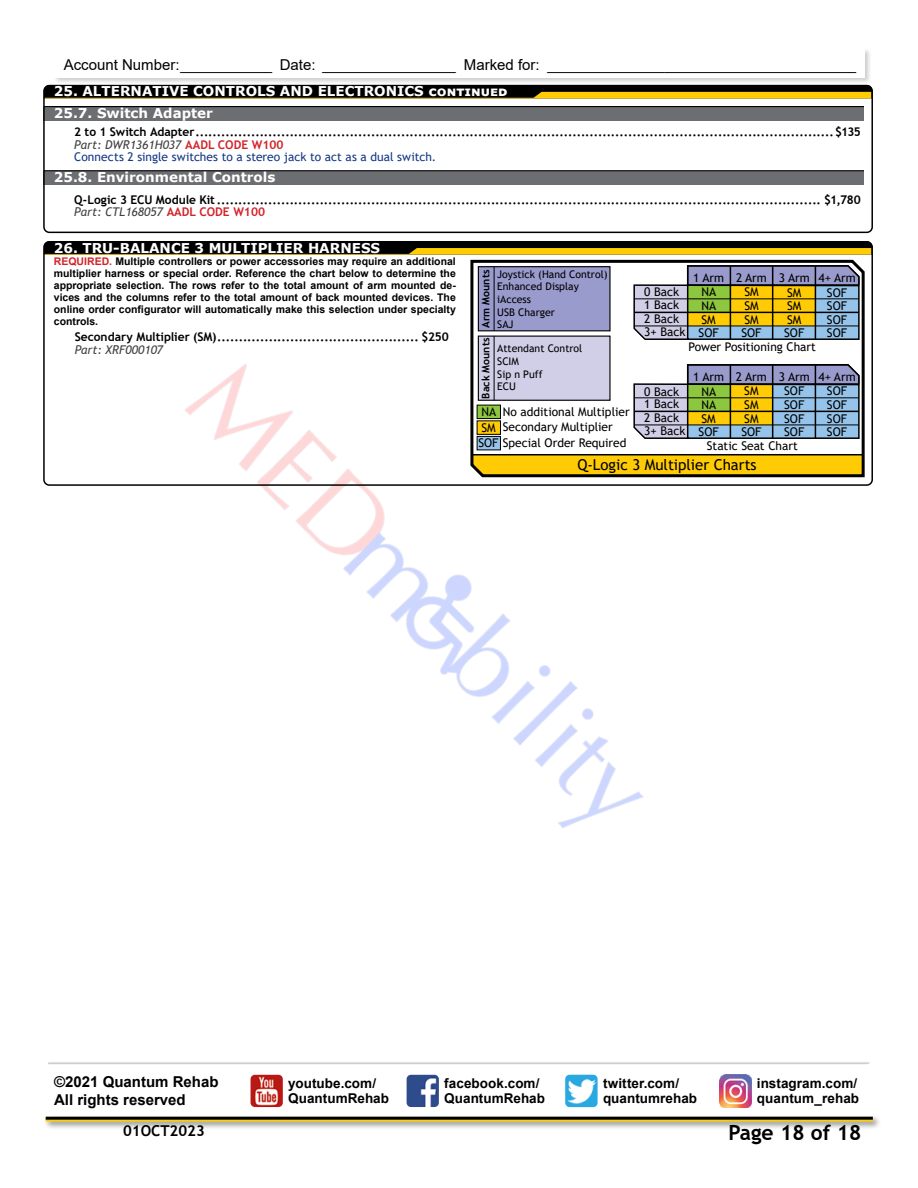
<style>
.page{position:relative;width:918px;height:1188px;background:#fff}
.page>*{position:absolute;margin:0;border:0;box-sizing:border-box;transform-origin:0 0}
.t1{font:700 21px "Trebuchet MS";color:#000}
.t2{font:15px "Arial";color:#000}
.t3{font:700 15px/18px "Arial";color:#000}
.t4{font:15px "Trebuchet MS";color:#000}
.t5{font:700 15px "Trebuchet MS";color:#000}
.t6{font:700 13.5px "Verdana";color:#fff}
.t7{font:700 13.5px/15.3px "Arial";letter-spacing:.005em;color:#000}
.t8{font:700 12px/12.8px "Trebuchet MS";letter-spacing:-.005em;color:#000}
.t9{font:12px/13.5px "Trebuchet MS";color:#000}
.t10{font:italic 12px "Trebuchet MS";color:#414042}
.t11{font:700 10.5px/12px "Arial";color:#000;text-align:justify}
.t12{font:10.5px/12.6px "Trebuchet MS";color:#000}
.t13{font:700 10.5px "Trebuchet MS";color:#000}
.s1{font-weight:400;font-style:italic;color:#414042}
.s2{color:#d2232a}
.s3{font-weight:400;color:#123985}
</style>
<div class="page">
<img style="left:185px;top:364px;width:459px;height:464px">
<div style="left:43px;top:1114px;width:838px;height:16px;background:#000;opacity:.48"></div>
<hr style="left:46px;top:1119px;width:827px;height:3px;background:#ffcb05">
<hr style="left:46px;top:1117px;width:827px;height:3px;background:#000">
<svg style="left:46px;top:244px;width:824px;height:11px;background:#5e4c05"></svg>
<div style="left:43px;top:241px;width:830px;height:245px;border:2px solid #000;border-radius:5px"></div>
<svg style="left:469px;top:259px;width:396px;height:220px"></svg>
<hr style="left:472px;top:454px;width:391px;height:1px;background:#000">
<svg style="left:633px;top:264px;width:227px;height:77px;background:#a8aa8d"></svg>
<svg style="left:633px;top:363px;width:227px;height:77px;background:#9fa9a1"></svg>
<div style="left:477px;top:405px;width:23px;height:14px;background:#8dc63f"></div>
<div style="left:477px;top:405px;width:24px;height:14px;border:1px solid #000"></div>
<div style="left:477px;top:421px;width:23px;height:13px;background:#ffcb05"></div>
<div style="left:477px;top:420px;width:24px;height:15px;border:1px solid #000"></div>
<div style="left:477px;top:436px;width:23px;height:14px;background:#95c3e9"></div>
<div style="left:477px;top:436px;width:24px;height:14px;border:1px solid #000"></div>
<div style="left:478px;top:267px;width:132px;height:64px;background:#9a9bcd"></div>
<div style="left:478px;top:266px;width:133px;height:65px;border:1px solid #000"></div>
<hr style="left:494px;top:267px;width:1px;height:64px;background:#000">
<div style="left:478px;top:336px;width:132px;height:64px;background:#d1cee7"></div>
<div style="left:478px;top:336px;width:133px;height:65px;border:1px solid #000"></div>
<hr style="left:494px;top:336px;width:1px;height:64px;background:#000">
<div style="left:54px;top:48px;width:818px;height:37px;background:#000;opacity:.23"></div>
<div style="left:54px;top:48px;width:810px;height:29px;background:#fff"></div>
<div style="left:44px;top:107px;width:820px;height:13px;background:#6d6e71"></div>
<hr style="left:44px;top:106px;width:820px;height:1px;background:#000">
<div style="left:44px;top:171px;width:820px;height:13px;background:#6d6e71"></div>
<hr style="left:44px;top:170px;width:820px;height:1px;background:#000">
<svg style="left:46px;top:85px;width:826px;height:13px;background:#433501"></svg>
<div style="left:43px;top:85px;width:830px;height:148px;border:2px solid #000;border-radius:5px"></div>
<img style="left:407px;top:1075px;width:32px;height:32px">
<img style="left:251px;top:1075px;width:32px;height:32px">
<img style="left:719px;top:1075px;width:33px;height:32px">
<img style="left:565px;top:1075px;width:33px;height:32px">
<svg style="left:48px;top:1062px;width:822px;height:2px;background:#d7d8d9"></svg>
<p class="t2" style="left:64px;top:54px;width:794px">Account Number:___________ Date: ________________ Marked for: _____________________________________</p>
<p class="t6" style="left:54px;top:103px;width:161px">25.7. Switch Adapter</p>
<p class="t6" style="left:54px;top:82px;width:455px">25. ALTERNATIVE CONTROLS AND ELECTRONICS continued</p>
<p class="t8" style="left:74px;top:125px;width:788px">2 to 1 Switch Adapter.....................................................................................................................................................$135<br><span class="s1">Part: DWR1361H037</span> <span class="s2">AADL CODE W100<br></span><span class="s3">Connects 2 single switches to a stereo jack to act as a dual switch.</span></p>
<p class="t8" style="left:74px;top:193px;width:788px">Q-Logic 3 ECU Module Kit ............................................................................................................................................. $1,780<br><span class="s1">Part: CTL168057</span> <span class="s2">AADL CODE W100</span></p>
<p class="t6" style="left:54px;top:168px;width:223px">25.8. Environmental Controls</p>
<p class="t6" style="left:54px;top:238px;width:328px">26. TRU-BALANCE 3 MULTIPLIER HARNESS</p>
<p class="t11" style="left:54px;top:255px;width:404px"><span class="s2">REQUIRED.</span> Multiple controllers or power accessories may require an additional multiplier harness or special order. Reference the chart below to determine the appropriate selection. The rows refer to the total amount of arm mounted de&shy;vices and the columns refer to the total amount of back mounted devices. The online order configurator will automatically make this selection under specialty controls.</p>
<p class="t8" style="left:75px;top:331px;width:376px">Secondary Multiplier (SM)............................................... $250</p>
<p class="t10" style="left:75px;top:342px;width:90px">Part: XRF000107</p>
<p class="t13" style="left:479px;top:328px;width:60px;rotate:-90deg">Arm Mounts</p>
<p class="t12" style="left:497px;top:268px;width:112px">Joystick (Hand Control)<br>Enhanced Display iAccess<br>USB Charger<br>SAJ</p>
<p class="t13" style="left:479px;top:399px;width:62px;rotate:-90deg">Back Mounts</p>
<p class="t12" style="left:497px;top:342px;width:87px">Attendant Control<br>SCIM<br>Sip n Puff<br>ECU</p>
<p class="t9" style="left:693px;top:271px;width:164px">1 Arm 2 Arm 3 Arm 4+ Arm</p>
<p class="t9" style="left:644px;top:285px;width:36px">0 Back</p>
<p class="t9" style="left:644px;top:312px;width:43px">2 Back<br>3+ Back</p>
<p class="t9" style="left:699px;top:285px;width:22px">NA<br>NA<br>SM<br>SOF</p>
<p class="t9" style="left:741px;top:285px;width:22px">SM<br>SM<br>SM<br>SOF</p>
<p class="t9" style="left:784px;top:285px;width:22px">SM<br>SM<br>SM<br>SOF</p>
<p class="t9" style="left:827px;top:285px;width:22px;text-align:justify">SOF SOF SOF SOF</p>
<p class="t9" style="left:689px;top:340px;width:129px">Power Positioning Chart</p>
<p class="t9" style="left:693px;top:370px;width:164px">1 Arm 2 Arm 3 Arm 4+ Arm</p>
<p class="t9" style="left:644px;top:298px;width:36px">1 Back</p>
<p class="t9" style="left:644px;top:384px;width:36px">0 Back</p>
<p class="t9" style="left:644px;top:411px;width:43px">2 Back<br>3+ Back</p>
<p class="t9" style="left:741px;top:384px;width:22px">SM<br>SM<br>SM<br>SOF</p>
<p class="t9" style="left:784px;top:384px;width:22px;text-align:justify">SOF SOF SOF SOF</p>
<p class="t9" style="left:827px;top:384px;width:22px;text-align:justify">SOF SOF SOF SOF</p>
<p class="t9" style="left:707px;top:439px;width:92px">Static Seat Chart</p>
<p class="t4" style="left:577px;top:455px;width:181px">Q-Logic 3 Multiplier Charts</p>
<p class="t9" style="left:702px;top:384px;width:16px">NA</p>
<p class="t9" style="left:644px;top:397px;width:36px">1 Back</p>
<p class="t9" style="left:702px;top:397px;width:16px;line-height:14px">NA<br>SM</p>
<p class="t9" style="left:482px;top:405px;width:150px">NA No additional Multiplier</p>
<p class="t9" style="left:503px;top:420px;width:112px">Secondary Multiplier</p>
<p class="t9" style="left:478px;top:436px;width:149px">SOF Special Order Required</p>
<p class="t9" style="left:481px;top:421px;width:16px">SM</p>
<p class="t9" style="left:699px;top:425px;width:22px">SOF</p>
<p class="t3" style="left:54px;top:1073px;width:166px">©2021 Quantum Rehab<br>All rights reserved</p>
<p class="t7" style="left:444px;top:1076px;width:102px">facebook.com/<br>QuantumRehab</p>
<p class="t7" style="left:288px;top:1076px;width:102px">youtube.com/<br>QuantumRehab</p>
<p class="t7" style="left:757px;top:1076px;width:104px">instagram.com/ quantum_rehab</p>
<p class="t7" style="left:603px;top:1076px;width:96px">twitter.com/ quantumrehab</p>
<p class="t5" style="left:123px;top:1121px;width:83px">01OCT2023</p>
<h1 class="t1" style="left:729px;top:1119px;width:134px">Page 18 of 18</h1>
</div>
